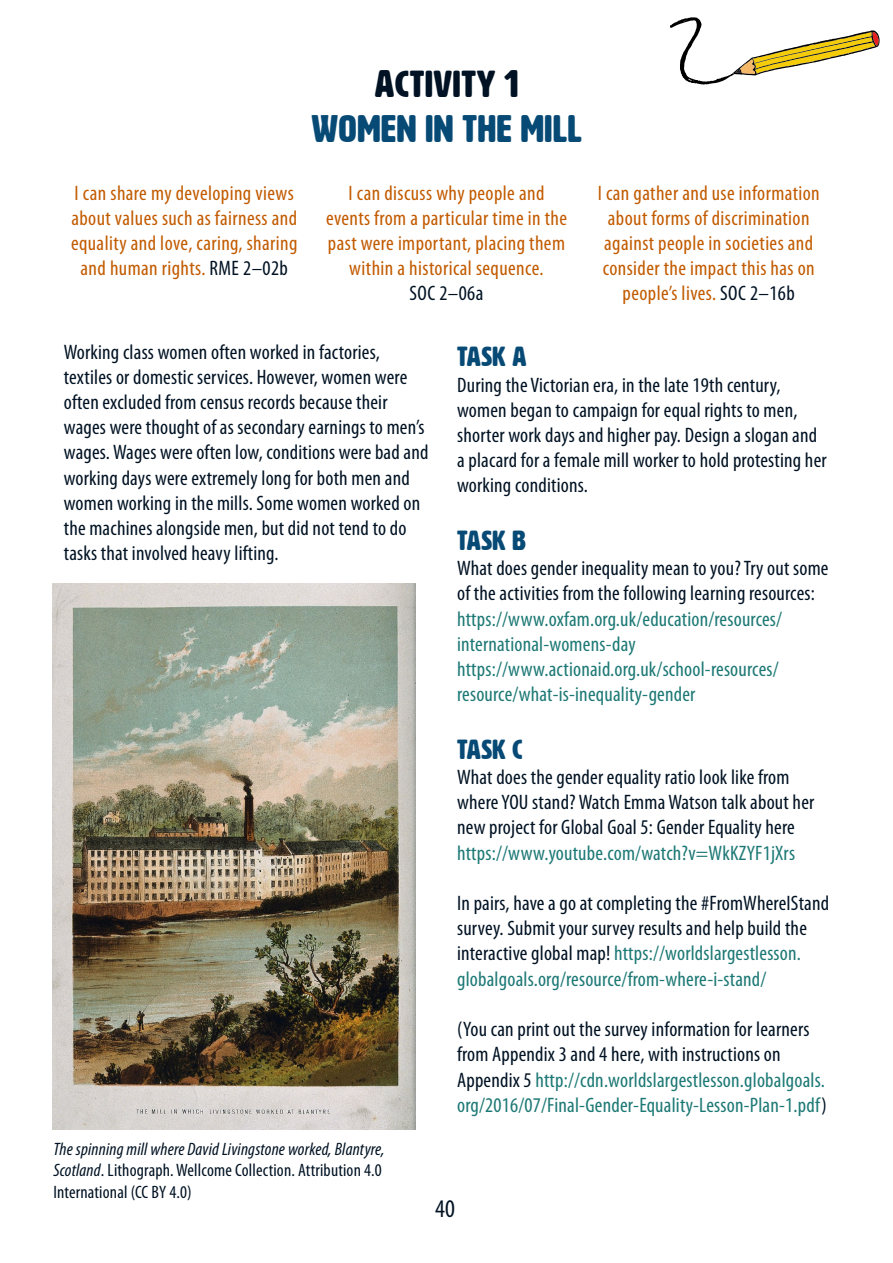
<style>
.page{position:relative;width:893px;height:1263px;background:#fff}
.page>*{position:absolute;margin:0;border:0;box-sizing:border-box;transform-origin:0 0}
.t1{font:37.5px "HWT Artz W00";letter-spacing:.02em;color:#074a75}
.t2{font:37.5px "HWT Artz W00";letter-spacing:.02em;color:#001223}
.t3{font:27px "HWT Artz W00";letter-spacing:.02em;color:#074a75}
.t4{font:condensed 25.5px "Myriad Pro";color:#001223}
.t5{font:condensed 21px/25.2px "Myriad Pro";letter-spacing:.01em;color:#001223}
.t6{font:condensed 21px/25.2px "Myriad Pro";letter-spacing:.02em;color:#c25b00;text-align:center}
.t7{font:condensed 21px/25.2px "Myriad Pro";letter-spacing:.01em;color:#1d7975}
.t8{font:condensed 18px/21.6px "Myriad Pro";letter-spacing:.01em;color:#001223}
.s1{color:#001223}
.s2{color:#1d7975}
.s3{font-style:italic}
</style>
<div class="page">
<svg style="left:670px;top:17px;width:210px;height:68px"></svg>
<img style="left:53px;top:583px;width:362px;height:547px">
<h1 class="t2" style="left:375px;top:64px;width:145px">Activity 1</h1>
<h1 class="t1" style="left:311px;top:109px;width:271px">WOMEN IN THE MILL</h1>
<p class="t6" style="left:71px;top:180px;width:228px">I can share my developing views about values such as fairness and equality and love, caring, sharing and human rights. <span class="s1">RME 2–02b</span></p>
<p class="t6" style="left:326px;top:180px;width:242px">I can discuss why people and events from a particular time in the past were important, placing them within a historical sequence.</p>
<p class="t5" style="left:410px;top:281px;width:75px">SOC 2–06a</p>
<p class="t6" style="left:598px;top:180px;width:223px">I can gather and use information about forms of discrimination against people in societies and consider the impact this has on people’s lives. <span class="s1">SOC 2–16b</span></p>
<p class="t5" style="left:64px;top:339px;width:366px">Working class women often worked in factories, textiles or domestic services. However, women were often excluded from census records because their wages were thought of as secondary earnings to men’s wages. Wages were often low, conditions were bad and working days were extremely long for both men and women working in the mills. Some women worked on the machines alongside men, but did not tend to do tasks that involved heavy lifting.</p>
<p class="t3" style="left:457px;top:343px;width:71px">TASK A</p>
<p class="t5" style="left:457px;top:372px;width:371px">During the Victorian era, in the late 19th century, women began to campaign for equal rights to men, shorter work days and higher pay. Design a slogan and a placard for a female mill worker to hold protesting her working conditions.</p>
<p class="t3" style="left:457px;top:526px;width:70px">TASK B</p>
<p class="t5" style="left:457px;top:555px;width:373px">What does gender inequality mean to you? Try out some of the activities from the following learning resources:</p>
<p class="t7" style="left:457px;top:606px;width:326px">https://www.oxfam.org.uk/education/resources/ international-womens-day https://www.actionaid.org.uk/school-resources/ resource/what-is-inequality-gender</p>
<p class="t3" style="left:457px;top:735px;width:67px">TASK C</p>
<p class="t5" style="left:457px;top:764px;width:359px">What does the gender equality ratio look like from where YOU stand? Watch Emma Watson talk about her new project for Global Goal 5: Gender Equality here</p>
<p class="t7" style="left:457px;top:840px;width:339px">https://www.youtube.com/watch?v=WkKZYF1jXrs</p>
<p class="t5" style="left:457px;top:890px;width:374px">In pairs, have a go at completing the #FromWhereIStand survey. Submit your survey results and help build the interactive global map! <span class="s2">https://worldslargestlesson. globalgoals.org/resource/from-where-i-stand/</span></p>
<p class="t5" style="left:457px;top:1016px;width:371px">(You can print out the survey information for learners from Appendix 3 and 4 here, with instructions on Appendix 5 <span class="s2">http://cdn.worldslargestlesson.globalgoals. org/2016/07/Final-Gender-Equality-Lesson-Plan-1.pdf</span>)</p>
<p class="t8" style="left:53px;top:1138px;width:333px"><span class="s3">The spinning mill where David Livingstone worked, Blantyre,<br>Scotland</span>. Lithograph. Wellcome Collection. Attribution 4.0<br>International (CC BY 4.0)</p>
<p class="t4" style="left:435px;top:1193px;width:21px">40</p>
</div>
